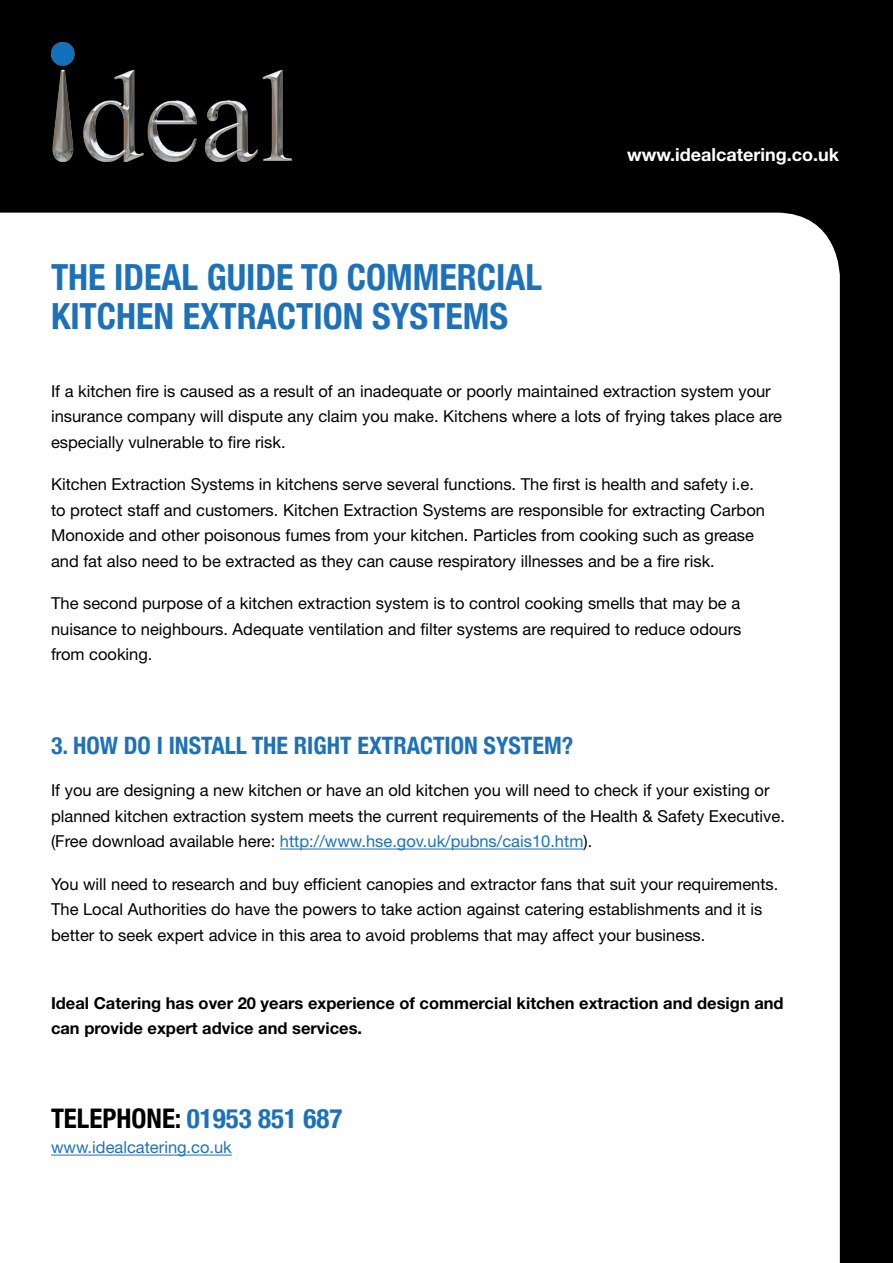
<style>
.page{position:relative;width:893px;height:1263px;background:#000}
.page>*{position:absolute;margin:0;border:0;box-sizing:border-box;transform-origin:0 0}
.t1{font:700 condensed 36px/39px "Helvetica Neue";color:#1d71b9}
.t2{font:700 condensed 27px "Helvetica Neue";color:#1d71b9}
.t3{font:700 condensed 24px "Helvetica Neue";color:#1d71b9}
.t4{font:700 18px "Helvetica Neue East A";color:#fff}
.t5{font:16.5px/25.5px "Helvetica Neue";color:#000}
.t6{font:700 16.5px/25.5px "Helvetica Neue East A";color:#000}
.t7{font:16.5px "Helvetica Neue";color:#1d71b9}
.s1{color:#1d71b9}
.s2{color:#000}
</style>
<div class="page">
<img style="left:51px;top:43px;width:241px;height:118px">
<div style="left:0;top:213px;width:840px;height:1050px;background:#fff"></div>
<hr style="left:280px;top:848px;width:303px;height:1px;background:#1d71b9">
<hr style="left:51px;top:1155px;width:181px;height:1px;background:#1d71b9">
<h1 class="t1" style="left:51px;top:255px;width:493px">THE IDEAL GUIDE TO COMMERCIAL<br>KITCHEN EXTRACTION SYSTEMS</h1>
<p class="t4" style="left:627px;top:143px;width:213px">www.idealcatering.co.uk</p>
<p class="t5" style="left:51px;top:378px;width:733px">If a kitchen fire is caused as a result of an inadequate or poorly maintained extraction system your insurance company will dispute any claim you make. Kitchens where a lots of frying takes place are especially vulnerable to fire risk.</p>
<p class="t5" style="left:51px;top:471px;width:715px">Kitchen Extraction Systems in kitchens serve several functions. The first is health and safety i.e. to protect staff and customers. Kitchen Extraction Systems are responsible for extracting Carbon Monoxide and other poisonous fumes from your kitchen. Particles from cooking such as grease and fat also need to be extracted as they can cause respiratory illnesses and be a fire risk.</p>
<p class="t5" style="left:51px;top:590px;width:692px;text-align:justify">The second purpose of a kitchen extraction system is to control cooking smells that may be a nuisance to neighbours. Adequate ventilation and filter systems are required to reduce odours from cooking.</p>
<h3 class="t3" style="left:51px;top:725px;width:524px">3. HOW DO I INSTALL THE RIGHT EXTRACTION SYSTEM?</h3>
<p class="t5" style="left:51px;top:777px;width:735px">If you are designing a new kitchen or have an old kitchen you will need to check if your existing or planned kitchen extraction system meets the current requirements of the Health &amp; Safety Executive. (Free download available here: <span class="s1">http://www.hse.gov.uk/pubns/cais10.htm</span>).</p>
<p class="t5" style="left:51px;top:871px;width:729px">You will need to research and buy efficient canopies and extractor fans that suit your requirements.<br>The Local Authorities do have the powers to take action against catering establishments and it is better to seek expert advice in this area to avoid problems that may affect your business.</p>
<p class="t6" style="left:51px;top:990px;width:734px">Ideal Catering has over 20 years experience of commercial kitchen extraction and design and can provide expert advice and services.</p>
<h2 class="t2" style="left:51px;top:1096px;width:293px"><span class="s2">TELEPHONE:</span> 01953 851 687</h2>
<p class="t7" style="left:51px;top:1138px;width:182px">www.idealcatering.co.uk</p>
</div>
